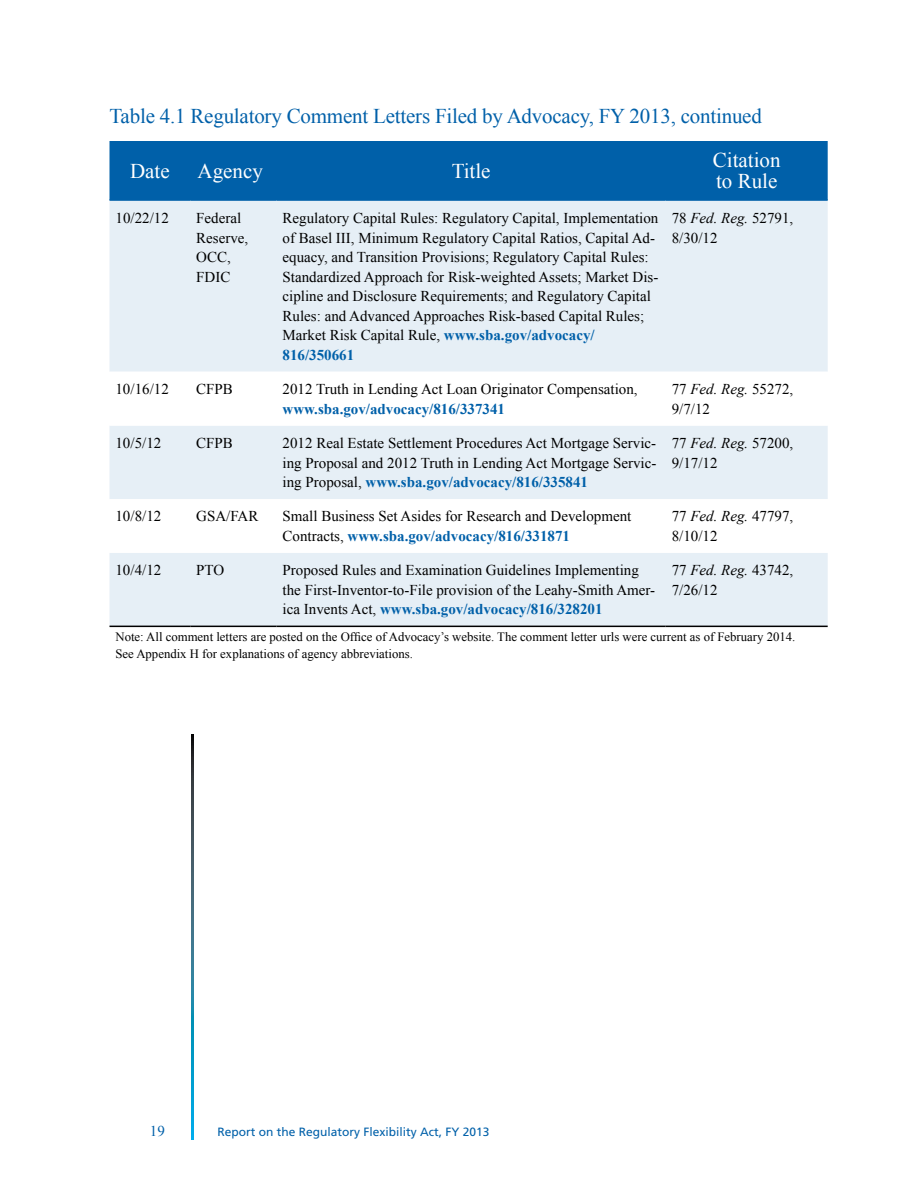
<style>
.page{position:relative;width:918px;height:1188px;background:#fff}
.page>*{position:absolute;margin:0;border:0;box-sizing:border-box;transform-origin:0 0}
.Heading_4_continuati{font:21px "Times New Roman";letter-spacing:-.01em;color:#0060a9}
.Column_Head{font:21px/21px "Times New Roman";color:#fff}
.Table_1_text{font:15px/19.5px "Times New Roman";color:#000}
.t1{font:15px "Times New Roman";color:#0060a9}
.Footnote_text{font:12.75px "Times New Roman";color:#000}
.t2{font:12px "Frutiger LT Std";color:#0060a9}
.s1{color:#0060a9}
.s2{font-weight:700;color:#0060a9}
.s3{font-style:italic}
</style>
<div class="page">
<div style="left:110px;top:141px;width:718px;height:58px;background:#0060a9"></div>
<div style="left:110px;top:201px;width:718px;height:425px;background:#e6eff6"></div>
<svg style="left:110px;top:372px;width:718px;height:181px"></svg>
<hr style="left:110px;top:626px;width:80px;height:1px;background:#000">
<hr style="left:190px;top:626px;width:87px;height:1px;background:#000">
<hr style="left:277px;top:626px;width:389px;height:1px;background:#000">
<hr style="left:666px;top:626px;width:162px;height:1px;background:#000">
<hr style="left:110px;top:199px;width:80px;height:2px;background:#0060a9">
<hr style="left:190px;top:199px;width:87px;height:2px;background:#0060a9">
<hr style="left:277px;top:199px;width:389px;height:2px;background:#0060a9">
<hr style="left:666px;top:199px;width:162px;height:2px;background:#0060a9">
<svg style="left:191px;top:735px;width:2px;height:404px"></svg>
<p class="Heading_4_continuati" style="left:110px;top:101px;width:654px">Table 4.1 Regulatory Comment Letters Filed by Advocacy, FY 2013, continued</p>
<p class="Column_Head" style="left:130px;top:160px;width:41px">Date</p>
<p class="Column_Head" style="left:198px;top:160px;width:77px">Agency<span class="s1">*</span></p>
<p class="Column_Head" style="left:452px;top:160px;width:40px">Title</p>
<p class="Column_Head" style="left:713px;top:149px;width:69px">Citation to Rule</p>
<p class="Table_1_text" style="left:116px;top:208px;width:55px">10/22/12</p>
<p class="Table_1_text" style="left:196px;top:208px;width:54px">Federal<br>Reserve,<br>OCC,<br>FDIC</p>
<p class="Table_1_text" style="left:283px;top:208px;width:377px">Regulatory Capital Rules: Regulatory Capital, Implementation of Basel III, Minimum Regulatory Capital Ratios, Capital Ad&shy;equacy, and Transition Provisions; Regulatory Capital Rules:<br>Standardized Approach for Risk-weighted Assets; Market Dis&shy;cipline and Disclosure Requirements; and Regulatory Capital Rules: and Advanced Approaches Risk-based Capital Rules; Market Risk Capital Rule, <span class="s2">www.sba.gov/advocacy/ 816/350661</span></p>
<p class="Table_1_text" style="left:672px;top:208px;width:123px">78 <span class="s3">Fed. Reg.</span> 52791,<br>8/30/12</p>
<p class="Table_1_text" style="left:115px;top:379px;width:55px">10/16/12</p>
<p class="Table_1_text" style="left:196px;top:379px;width:38px">CFPB</p>
<p class="Table_1_text" style="left:283px;top:379px;width:357px">2012 Truth in Lending Act Loan Originator Compensation, <span class="s2">www.sba.gov/advocacy/816/337341</span></p>
<p class="Table_1_text" style="left:672px;top:379px;width:123px">77 <span class="s3">Fed. Reg.</span> 55272,<br>9/7/12</p>
<p class="Table_1_text" style="left:115px;top:433px;width:47px">10/5/12</p>
<p class="Table_1_text" style="left:196px;top:433px;width:38px">CFPB</p>
<p class="Table_1_text" style="left:283px;top:433px;width:375px;text-align:justify">2012 Real Estate Settlement Procedures Act Mortgage Servic&shy;ing Proposal and 2012 Truth in Lending Act Mortgage Servic&shy;ing Proposal, <span class="s2">www.sba.gov/advocacy/816/335841</span></p>
<p class="Table_1_text" style="left:672px;top:433px;width:123px">77 <span class="s3">Fed. Reg.</span> 57200,<br>9/17/12</p>
<p class="Table_1_text" style="left:115px;top:506px;width:47px">10/8/12</p>
<p class="Table_1_text" style="left:196px;top:506px;width:64px">GSA/FAR</p>
<p class="Table_1_text" style="left:283px;top:506px;width:350px">Small Business Set Asides for Research and Development<br>Contracts, <span class="s2">www.sba.gov/advocacy/816/331871</span></p>
<p class="Table_1_text" style="left:672px;top:506px;width:123px">77 <span class="s3">Fed. Reg.</span> 47797,<br>8/10/12</p>
<p class="Table_1_text" style="left:115px;top:560px;width:47px">10/4/12</p>
<p class="Table_1_text" style="left:196px;top:560px;width:30px">PTO</p>
<p class="Table_1_text" style="left:283px;top:560px;width:374px">Proposed Rules and Examination Guidelines Implementing the First-Inventor-to-File provision of the Leahy-Smith Amer&shy;ica Invents Act, <span class="s2">www.sba.gov/advocacy/816/328201</span></p>
<p class="Table_1_text" style="left:672px;top:560px;width:123px">77 <span class="s3">Fed. Reg.</span> 43742,<br>7/26/12</p>
<p class="Footnote_text" style="left:116px;top:628px;width:681px">Note: All comment letters are posted on the Office of Advocacy’s website. The comment letter urls were current as of February 2014.</p>
<p class="Footnote_text" style="left:116px;top:645px;width:299px">See Appendix H for explanations of agency abbreviations.</p>
<p class="t1" style="left:150px;top:1121px;width:16px">19</p>
<p class="t2" style="left:217px;top:1125px;width:274px">Report on the Regulatory Flexibility Act, FY 2013</p>
</div>
